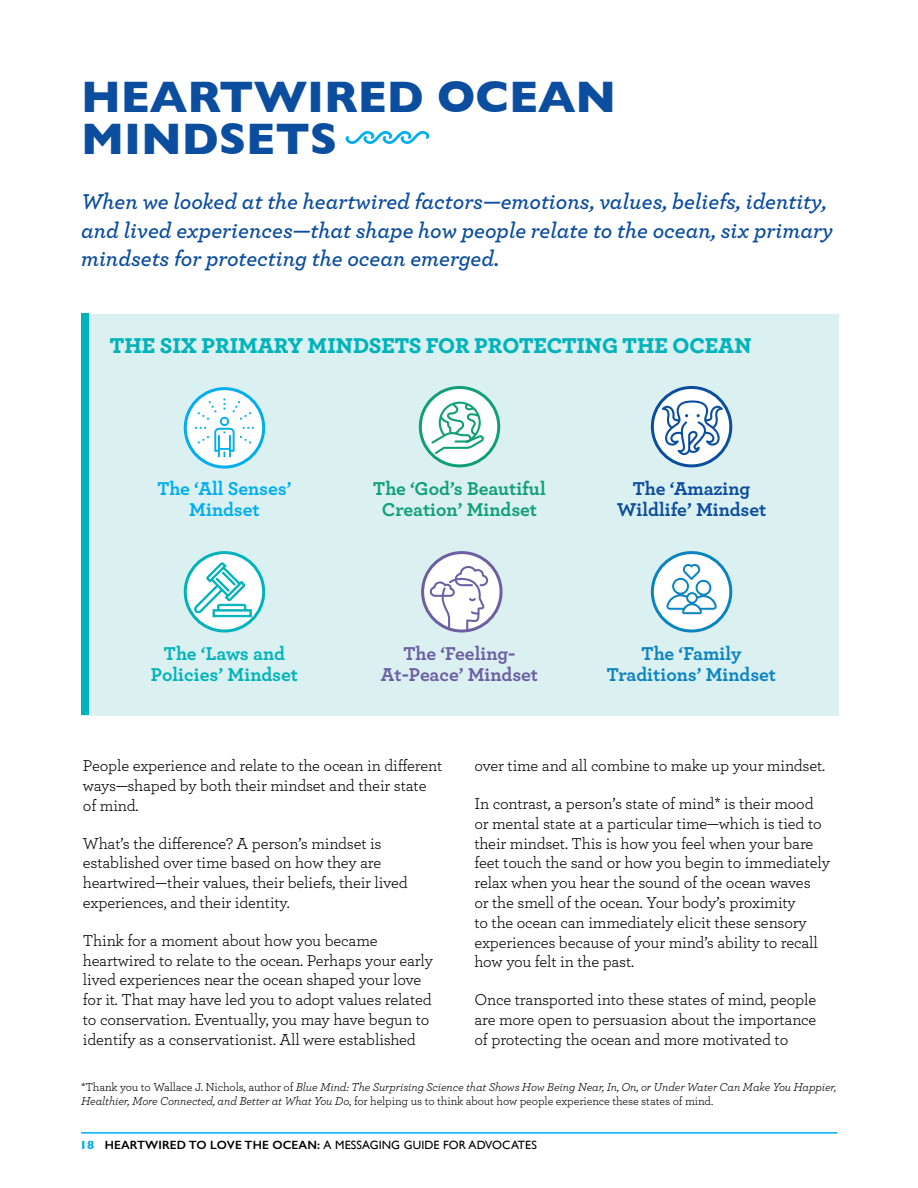
<style>
.page{position:relative;width:918px;height:1188px;background:#fff}
.page>*{position:absolute;margin:0;border:0;box-sizing:border-box;transform-origin:0 0}
.t1{font:700 45px/42px "Gill Sans";color:#0b4d9e}
.t2{font:italic 600 22.5px/28.5px "Archer";color:#0b4d9e}
.t3{font:900 22.5px "Archer";color:#00b3ba}
.t4{font:700 19.5px/21px "Archer";color:#10a077;text-align:center}
.t5{font:700 19.5px/21px "Archer";color:#0a84c0;text-align:center}
.t6{font:700 19.5px/21px "Archer";letter-spacing:-.005em;color:#6c5fa2;text-align:center}
.t7{font:700 19.5px/21px "Archer";color:#00b3ba;text-align:center}
.t8{font:700 19.5px/21px "Archer";color:#0b4d9e;text-align:center}
.t9{font:700 19.5px/21px "Archer";color:#00aeef;text-align:center}
.t10{font:16.5px/19.8px "Archer";letter-spacing:-.01em;color:#000}
.t11{font:italic 12px/14.4px "Archer";letter-spacing:-.01em;color:#000}
.t12{font:12px "Gill Sans";letter-spacing:.01em;color:#000}
.s1{font-style:normal}
.s2{font-weight:700;color:#00aeef}
.s3{font-weight:600}
</style>
<div class="page">
<hr style="left:81px;top:1132px;width:756px;height:2px;background:#00aeef">
<svg style="left:345px;top:131px;width:85px;height:13px"></svg>
<div style="left:81px;top:314px;width:757px;height:402px;background:#dbf0f1"></div>
<svg style="left:420px;top:387px;width:79px;height:79px;background:#daf0ea"></svg>
<div style="left:419px;top:386px;width:81px;height:81px;border:3px solid #10a077;border-radius:50%"></div>
<svg style="left:430px;top:401px;width:55px;height:55px;background:#c6e8de"></svg>
<svg style="left:185px;top:389px;width:79px;height:78px"></svg>
<div style="left:184px;top:387px;width:81px;height:82px;border:3px solid #00aeef;border-radius:50%"></div>
<svg style="left:195px;top:399px;width:59px;height:58px;background:#dff4fc"></svg>
<svg style="left:652px;top:387px;width:79px;height:79px"></svg>
<div style="left:651px;top:386px;width:81px;height:81px;border:3px solid #0b4d9e;border-radius:50%"></div>
<svg style="left:662px;top:400px;width:61px;height:55px;background:#bdcee4"></svg>
<svg style="left:185px;top:553px;width:79px;height:78px"></svg>
<div style="left:184px;top:551px;width:81px;height:82px;border:3px solid #00b3ba;border-radius:50%"></div>
<svg style="left:194px;top:562px;width:58px;height:55px;background:#b8e9eb"></svg>
<svg style="left:423px;top:553px;width:78px;height:78px"></svg>
<div style="left:421px;top:551px;width:82px;height:82px;border:3px solid #6c5fa2;border-radius:50%"></div>
<svg style="left:430px;top:566px;width:58px;height:64px;background:#e0dfec"></svg>
<svg style="left:652px;top:553px;width:79px;height:78px;background:#e2f0f7"></svg>
<div style="left:651px;top:551px;width:81px;height:82px;border:3px solid #0a84c0;border-radius:50%"></div>
<svg style="left:666px;top:563px;width:52px;height:52px;background:#c9e3f1"></svg>
<div style="left:81px;top:313px;width:8px;height:401px;background:#00b3ba"></div>
<h1 class="t1" style="left:81px;top:75px;width:537px">HEARTWIRED OCEAN<br>MINDSETS</h1>
<h2 class="t2" style="left:81px;top:186px;width:754px">When we looked at the heartwired factors—emotions, values, beliefs, identity, and lived experiences—that shape how people relate to the ocean, six primary mindsets for protecting the ocean emerged.</h2>
<h2 class="t3" style="left:110px;top:327px;width:643px">THE SIX PRIMARY MINDSETS FOR PROTECTING THE OCEAN</h2>
<p class="t9" style="left:157px;top:477px;width:136px">The ‘All Senses’<br>Mindset</p>
<p class="t7" style="left:151px;top:641px;width:148px">The ‘Laws and<br>Policies’ Mindset</p>
<p class="t4" style="left:373px;top:477px;width:174px">The ‘God’s Beautiful<br>Creation’ Mindset</p>
<p class="t6" style="left:381px;top:641px;width:159px">The ‘Feeling-<br>At-Peace’ Mindset</p>
<p class="t8" style="left:617px;top:477px;width:151px">The ‘Amazing<br>Wildlife’ Mindset</p>
<p class="t5" style="left:607px;top:641px;width:171px">The ‘Family<br>Traditions’ Mindset</p>
<p class="t10" style="left:83px;top:755px;width:361px">People experience and relate to the ocean in different ways—shaped by both their mindset and their state of mind.</p>
<p class="t10" style="left:83px;top:832px;width:326px">What’s the difference? A person’s mindset is established over time based on how they are heartwired—their values, their beliefs, their lived experiences, and their identity.</p>
<p class="t10" style="left:83px;top:930px;width:352px">Think for a moment about how you became heartwired to relate to the ocean. Perhaps your early lived experiences near the ocean shaped your love for it. That may have led you to adopt values related to conservation. Eventually, you may have begun to identify as a conservationist. All were established</p>
<p class="t10" style="left:474px;top:755px;width:352px">over time and all combine to make up your mindset.</p>
<p class="t10" style="left:474px;top:793px;width:357px">In contrast, a person’s state of mind* is their mood or mental state at a particular time—which is tied to their mindset. This is how you feel when your bare feet touch the sand or how you begin to immediately relax when you hear the sound of the ocean waves<br>or the smell of the ocean. Your body’s proximity<br>to the ocean can immediately elicit these sensory experiences because of your mind’s ability to recall how you felt in the past.</p>
<p class="t10" style="left:474px;top:989px;width:343px;text-align:justify">Once transported into these states of mind, people are more open to persuasion about the importance of protecting the ocean and more motivated to</p>
<p class="t11" style="left:81px;top:1079px;width:757px"><span class="s1">*Thank you to Wallace J. Nichols, author of</span> Blue Mind: The Surprising Science that Shows How Being Near, In, On, or Under Water Can Make You Happier,<br>Healthier, More Connected, and Better at What You Do<span class="s1">, for helping us to think about how people experience these states of mind.</span></p>
<p class="t12" style="left:80px;top:1138px;width:459px"><span class="s2">18</span> <span class="s3">HEARTWIRED TO LOVE THE OCEAN:</span> A MESSAGING GUIDE FOR ADVOCATES</p>
</div>
